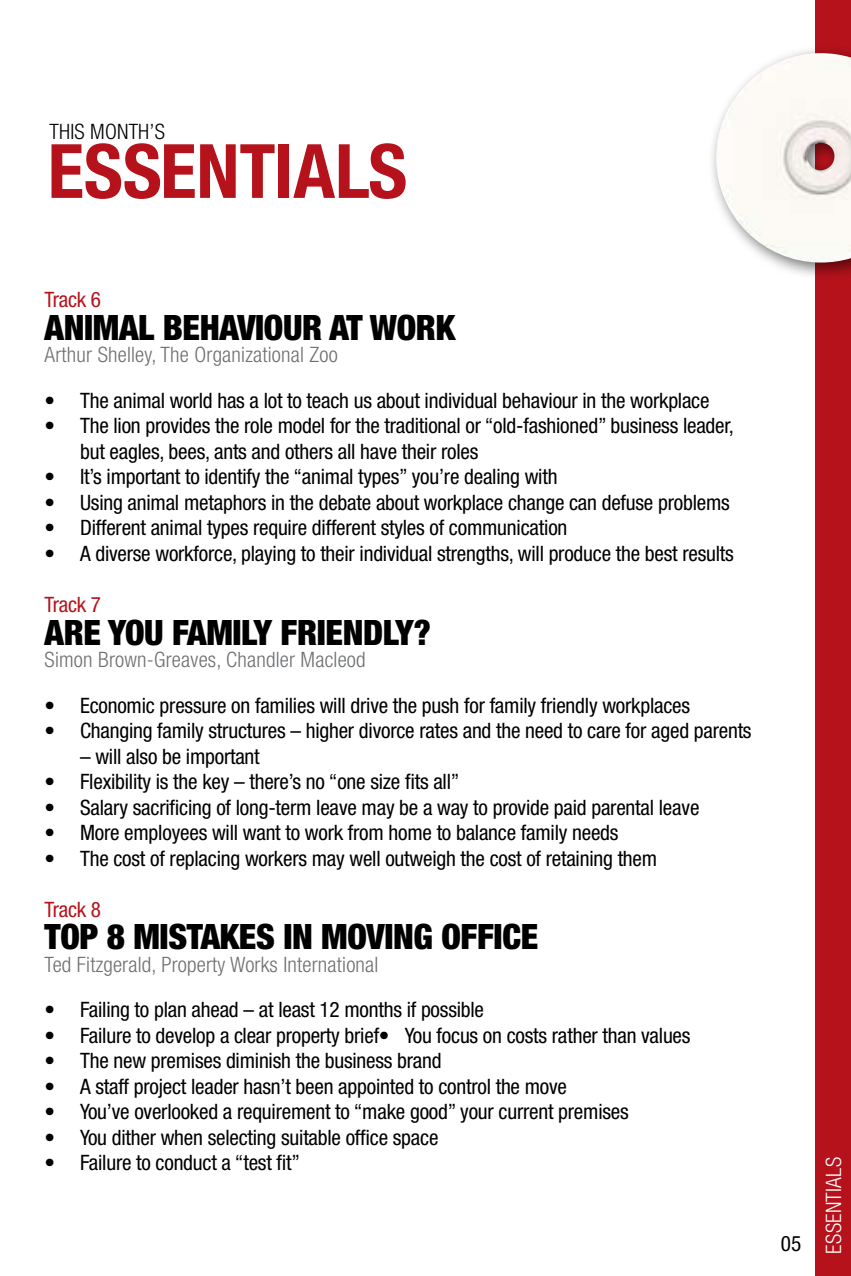
<style>
.page{position:relative;width:851px;height:1276px;background:#fff}
.page>*{position:absolute;margin:0;border:0;box-sizing:border-box;transform-origin:0 0}
.t1{font:700 condensed 75px "Helvetica Neue";color:#b5121b}
.t2{font:900 condensed 35px "Helvetica Neue";letter-spacing:-.01em;color:#000}
.t3{font:condensed 21.25px/25.5px "Helvetica Neue";letter-spacing:-.01em;color:#000}
.t4{font:300 condensed 21.25px "Helvetica Neue";letter-spacing:.01em;color:#6d6f71}
.t5{font:condensed 21.25px "Helvetica Neue";letter-spacing:-.01em;color:#b5121b}
.t6{font:300 condensed 21.25px "Helvetica Neue";letter-spacing:.01em;color:#000}
.t7{font:300 condensed 21.25px "Helvetica Neue";letter-spacing:.01em;color:#fff}
</style>
<div class="page">
<div style="left:815px;top:0;width:35px;height:1276px;background:#b5121b"></div>
<div style="left:707px;top:44px;width:143px;height:249px;background:#000;opacity:.55"></div>
<img style="left:716px;top:53px;width:134px;height:209px">
<p class="t6" style="left:49px;top:119px;width:117px">THIS MONTH’S</p>
<h1 class="t1" style="left:48px;top:126px;width:361px">ESSENTIALS</h1>
<p class="t5" style="left:45px;top:288px;width:58px">Track 6</p>
<h2 class="t2" style="left:45px;top:306px;width:412px">ANIMAL BEHAVIOUR AT WORK</h2>
<p class="t4" style="left:45px;top:343px;width:295px">Arthur Shelley, The Organizational Zoo</p>
<p class="t3" style="left:45px;top:387px;width:666px">• The animal world has a lot to teach us about individual behaviour in the workplace</p>
<p class="t3" style="left:80px;top:413px;width:655px;text-indent:-35px">• The lion provides the role model for the traditional or “old-fashioned” business leader, but eagles, bees, ants and others all have their roles</p>
<p class="t3" style="left:45px;top:464px;width:514px">• It’s important to identify the “animal types” you’re dealing with</p>
<p class="t3" style="left:45px;top:489px;width:686px">• Using animal metaphors in the debate about workplace change can defuse problems</p>
<p class="t3" style="left:45px;top:515px;width:524px">• Different animal types require different styles of communication</p>
<p class="t3" style="left:45px;top:540px;width:690px">• A diverse workforce, playing to their individual strengths, will produce the best results</p>
<p class="t5" style="left:45px;top:592px;width:58px">Track 7</p>
<h2 class="t2" style="left:45px;top:610px;width:387px">ARE YOU FAMILY FRIENDLY?</h2>
<p class="t4" style="left:45px;top:647px;width:322px">Simon Brown-Greaves, Chandler Macleod</p>
<p class="t3" style="left:45px;top:692px;width:647px">• Economic pressure on families will drive the push for family friendly workplaces</p>
<p class="t3" style="left:45px;top:717px;width:708px">• Changing family structures – higher divorce rates and the need to care for aged parents</p>
<p class="t3" style="left:80px;top:743px;width:181px">– will also be important</p>
<p class="t3" style="left:45px;top:768px;width:416px">• Flexibility is the key – there’s no “one size fits all”</p>
<p class="t3" style="left:45px;top:794px;width:656px">• Salary sacrificing of long-term leave may be a way to provide paid parental leave</p>
<p class="t3" style="left:45px;top:819px;width:575px">• More employees will want to work from home to balance family needs</p>
<p class="t3" style="left:45px;top:845px;width:614px">• The cost of replacing workers may well outweigh the cost of retaining them</p>
<p class="t5" style="left:45px;top:896px;width:58px">Track 8</p>
<h2 class="t2" style="left:45px;top:915px;width:495px">TOP 8 MISTAKES IN MOVING OFFICE</h2>
<p class="t4" style="left:45px;top:952px;width:335px">Ted Fitzgerald, Property Works International</p>
<p class="t3" style="left:45px;top:996px;width:441px">• Failing to plan ahead – at least 12 months if possible</p>
<p class="t3" style="left:45px;top:1022px;width:647px">• Failure to develop a clear property brief• You focus on costs rather than values</p>
<p class="t3" style="left:45px;top:1047px;width:398px">• The new premises diminish the business brand</p>
<p class="t3" style="left:45px;top:1073px;width:523px">• A staff project leader hasn’t been appointed to control the move</p>
<p class="t3" style="left:45px;top:1098px;width:585px">• You’ve overlooked a requirement to “make good” your current premises</p>
<p class="t3" style="left:45px;top:1124px;width:395px">• You dither when selecting suitable office space</p>
<p class="t3" style="left:45px;top:1149px;width:257px">• Failure to conduct a “test fit”</p>
<p class="t3" style="left:780px;top:1230px;width:22px">05</p>
<p class="t7" style="left:821px;top:1254px;width:98px;rotate:-90deg">ESSENTIALS</p>
</div>
